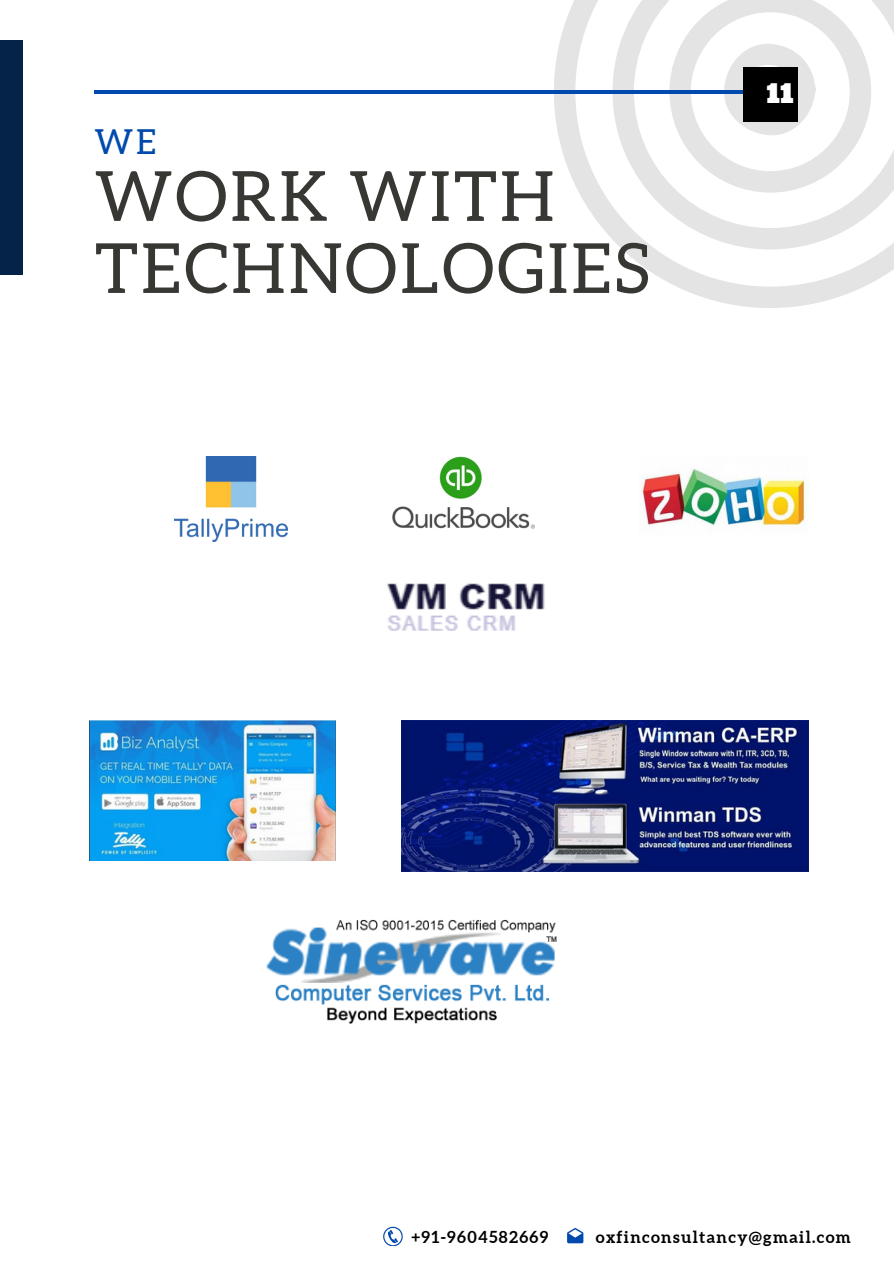
<style>
.page{position:relative;width:894px;height:1264px;background:#fff}
.page>*{position:absolute;margin:0;border:0;box-sizing:border-box;transform-origin:0 0}
.t1{font:69.15px/72px "Aleo";letter-spacing:.04em;color:#373734}
.t2{font:34.5px "Aleo";color:#004aad}
.t3{font:27.45px "Ultra";color:#fff}
.t4{font:700 16.5px "Aleo";letter-spacing:.08em;color:#000}
</style>
<div class="page">
<svg style="left:553px;top:0;width:340px;height:307px"></svg>
<svg style="left:612px;top:0;width:281px;height:249px"></svg>
<svg style="left:669px;top:0;width:201px;height:192px"></svg>
<hr style="left:94px;top:90px;width:702px;height:3px;background:#004aad">
<div style="left:742px;top:68px;width:54px;height:53px;background:#000"></div>
<div style="left:0;top:40px;width:23px;height:234px;background:#052249"></div>
<img style="left:174px;top:457px;width:114px;height:84px">
<img style="left:642px;top:469px;width:163px;height:59px">
<img style="left:393px;top:457px;width:141px;height:72px">
<img style="left:387px;top:583px;width:158px;height:48px">
<svg style="left:567px;top:1227px;width:16px;height:16px"></svg>
<svg style="left:383px;top:1226px;width:19px;height:19px"></svg>
<img style="left:89px;top:720px;width:247px;height:141px">
<img style="left:401px;top:720px;width:406px;height:151px">
<img style="left:266px;top:919px;width:291px;height:104px">
<p class="t2" style="left:94px;top:122px;width:63px">WE</p>
<p class="t1" style="left:94px;top:160px;width:556px">WORK WITH<br>TECHNOLOGIES</p>
<p class="t3" style="left:766px;top:75px;width:28px">11</p>
<p class="t4" style="left:411px;top:1227px;width:138px">+91-9604582669</p>
<p class="t4" style="left:595px;top:1227px;width:256px">oxfinconsultancy@gmail.com</p>
</div>
